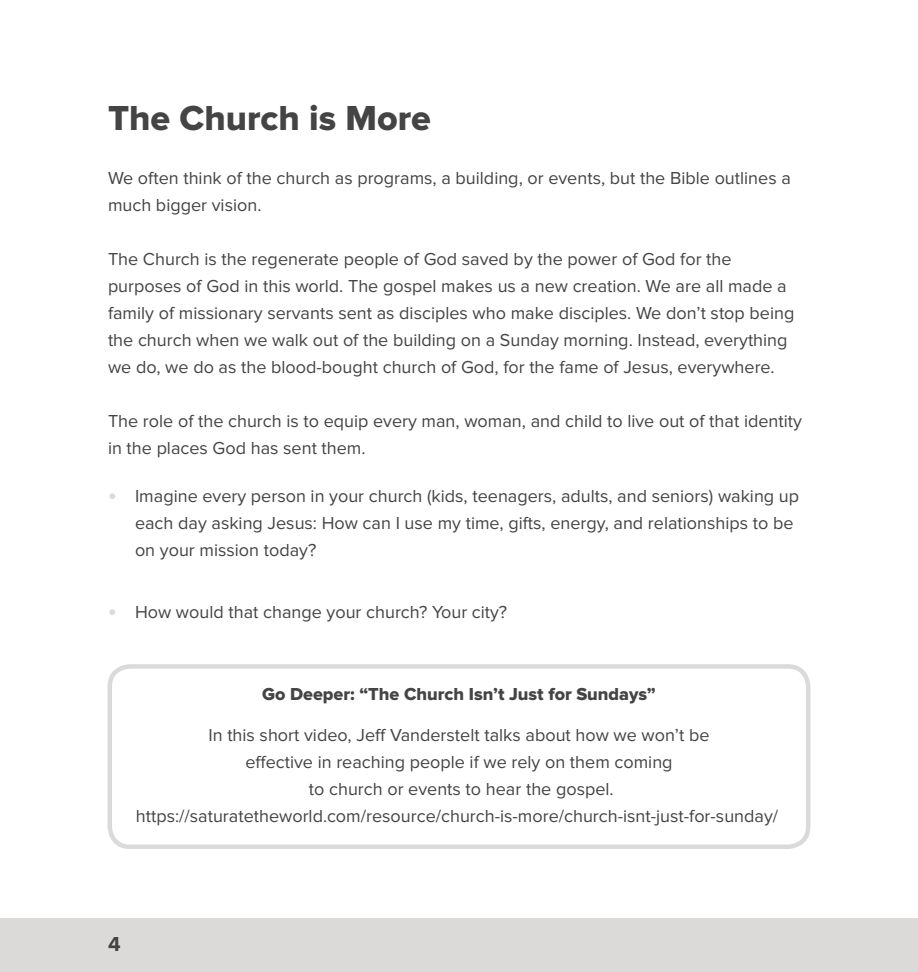
<style>
.page{position:relative;width:918px;height:972px;background:#fff}
.page>*{position:absolute;margin:0;border:0;box-sizing:border-box;transform-origin:0 0}
.t1{font:36px "Proxima Nova Extrabld";color:#444}
.t2{font:700 21px "Proxima Nova";color:#434343}
.t3{font:18px/27px "Proxima Nova";color:#444}
.t4{font:18px "Proxima Nova Extrabld";color:#444}
.s1{font-weight:700;font-size:24px;color:#dadada}
</style>
<div class="page">
<div style="left:0;top:918px;width:918px;height:54px;background:#dbdad8"></div>
<div style="left:108px;top:664px;width:702px;height:185px;border:4px solid #dbdad8;border-radius:20px"></div>
<p class="t1" style="left:108px;top:102px;width:324px">The Church is More</p>
<p class="t3" style="left:108px;top:166px;width:684px">We often think of the church as programs, a building, or events, but the Bible outlines a much bigger vision.</p>
<p class="t3" style="left:108px;top:247px;width:625px">The Church is the regenerate people of God saved by the power of God for the</p>
<p class="t3" style="left:108px;top:274px;width:688px">purposes of God in this world. The gospel makes us a new creation. We are all made a family of missionary servants sent as disciples who make disciples. We don’t stop being the church when we walk out of the building on a Sunday morning. Instead, everything we do, we do as the blood-bought church of God, for the fame of Jesus, everywhere.</p>
<p class="t3" style="left:108px;top:409px;width:695px">The role of the church is to equip every man, woman, and child to live out of that identity in the places God has sent them.</p>
<p class="t3" style="left:135px;top:483px;width:666px;text-indent:-27px"><span class="s1">•</span> Imagine every person in your church (kids, teenagers, adults, and seniors) waking up each day asking Jesus: How can I use my time, gifts, energy, and relationships to be on your mission today?</p>
<p class="t3" style="left:108px;top:599px;width:401px"><span class="s1">•</span> How would that change your church? Your city?</p>
<p class="t4" style="left:262px;top:686px;width:395px">Go Deeper: “The Church Isn’t Just for Sundays”</p>
<p class="t3" style="left:208px;top:722px;width:503px">In this short video, Jeff Vanderstelt talks about how we won’t be</p>
<p class="t3" style="left:245px;top:749px;width:429px">effective in reaching people if we rely on them coming</p>
<p class="t3" style="left:309px;top:776px;width:306px">to church or events to hear the gospel.</p>
<p class="t3" style="left:136px;top:803px;width:644px">https://saturatetheworld.com/resource/church-is-more/church-isnt-just-for-sunday/</p>
<p class="t2" style="left:108px;top:934px;width:14px">4</p>
</div>
